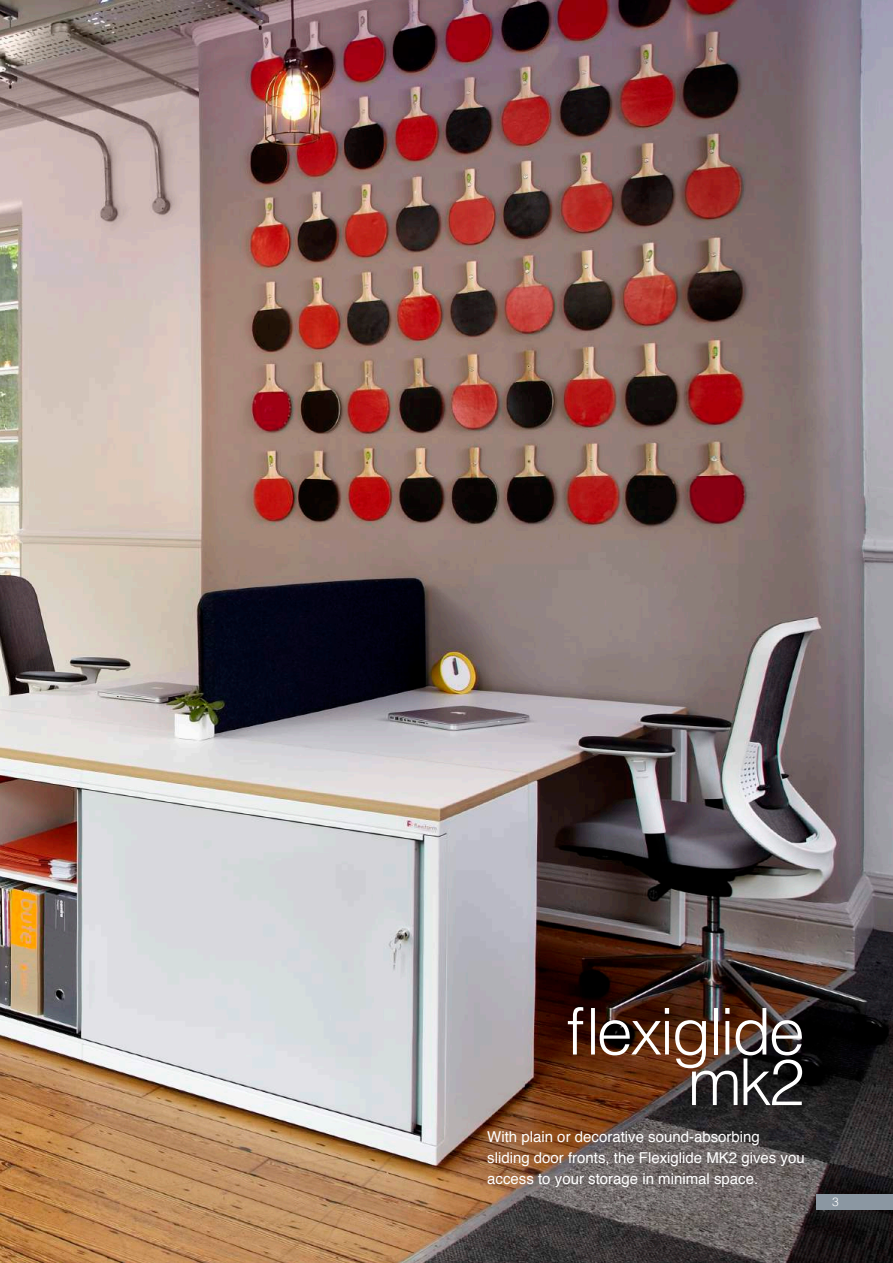
<style>
.page{position:relative;width:893px;height:1263px;background:#fff}
.page>*{position:absolute;margin:0;border:0;box-sizing:border-box;transform-origin:0 0}
.t1{font:300 64.65px/50.6px "Helvetica";letter-spacing:-.04em;color:#fff;text-align:right}
.t2{font:15px/21px "Helvetica";color:#fff}
.t3{font:300 12px "Helvetica";color:#fff}
</style>
<div class="page">
<img style="left:0;top:0;width:893px;height:1263px">
<div style="left:816px;top:1194px;width:28px;height:16px;background:#8b97a2"></div>
<div style="left:846px;top:1194px;width:47px;height:16px;background:#8b97a2"></div>
<h1 class="t1" style="left:567px;top:1002px;width:239px">flexiglide mk2</h1>
<p class="t2" style="left:487px;top:1126px;width:319px">With plain or decorative sound-absorbing sliding door fronts, the Flexiglide MK2 gives you access to your storage in minimal space.</p>
<p class="t3" style="left:832px;top:1191px;width:8px">33</p>
</div>
